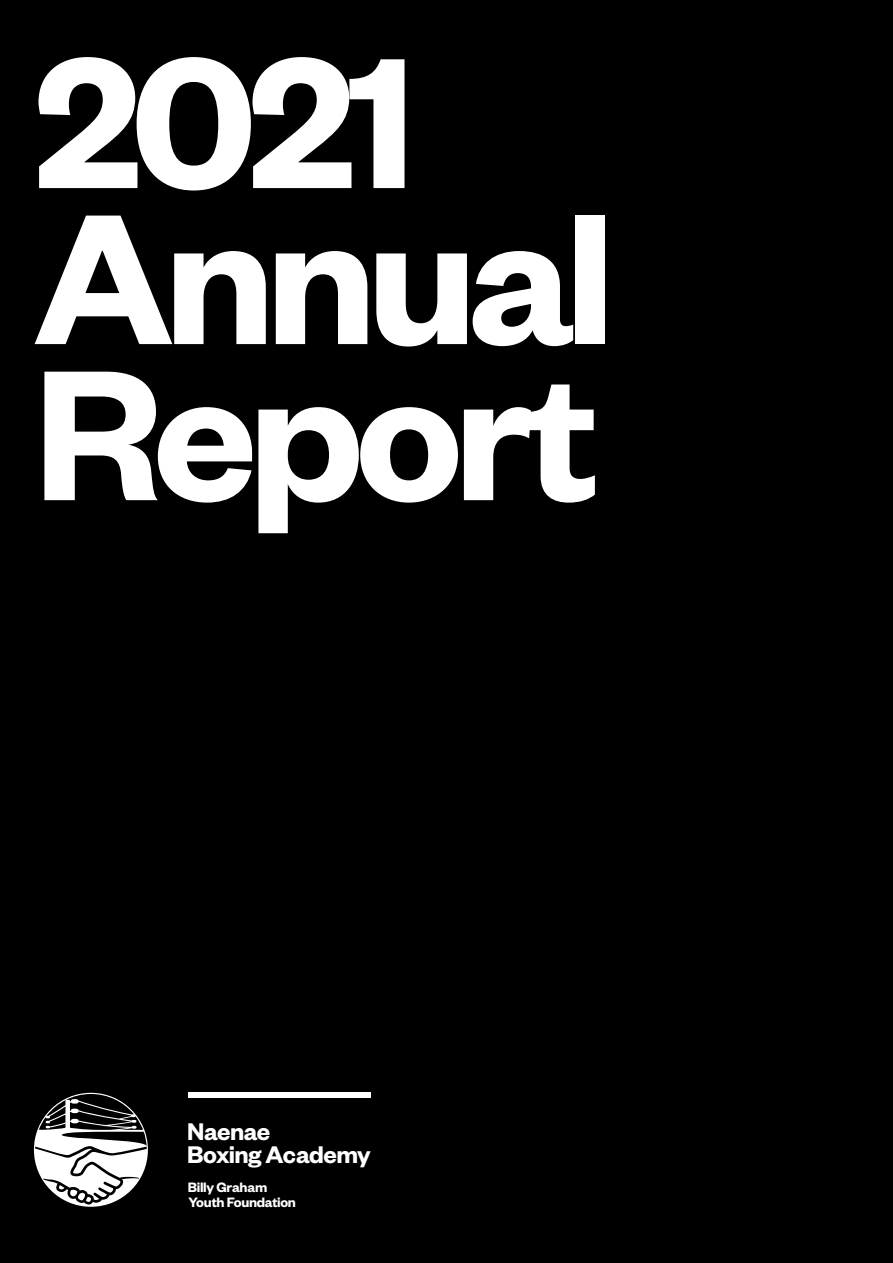
<style>
.page{position:relative;width:893px;height:1263px;background:#000}
.page>*{position:absolute;margin:0;border:0;box-sizing:border-box;transform-origin:0 0}
.t1{font:600 204px/156px "Founders Grotesk";letter-spacing:-.04em;color:#fff}
.t2{font:600 26.4px/23.2px "Founders Grotesk";letter-spacing:-.02em;color:#fff}
.t3{font:600 15px/15.1px "Founders Grotesk";letter-spacing:-.02em;color:#fff}
</style>
<div class="page">
<div style="left:189px;top:1093px;width:182px;height:5px;background:#fff"></div>
<svg style="left:35px;top:1094px;width:112px;height:110px"></svg>
<h1 class="t1" style="left:34px;top:35px;width:582px">2021<br>Annual<br>Report</h1>
<h2 class="t2" style="left:187px;top:1118px;width:185px">Naenae<br>Boxing Academy</h2>
<p class="t3" style="left:188px;top:1178px;width:110px">Billy Graham<br>Youth Foundation</p>
</div>
